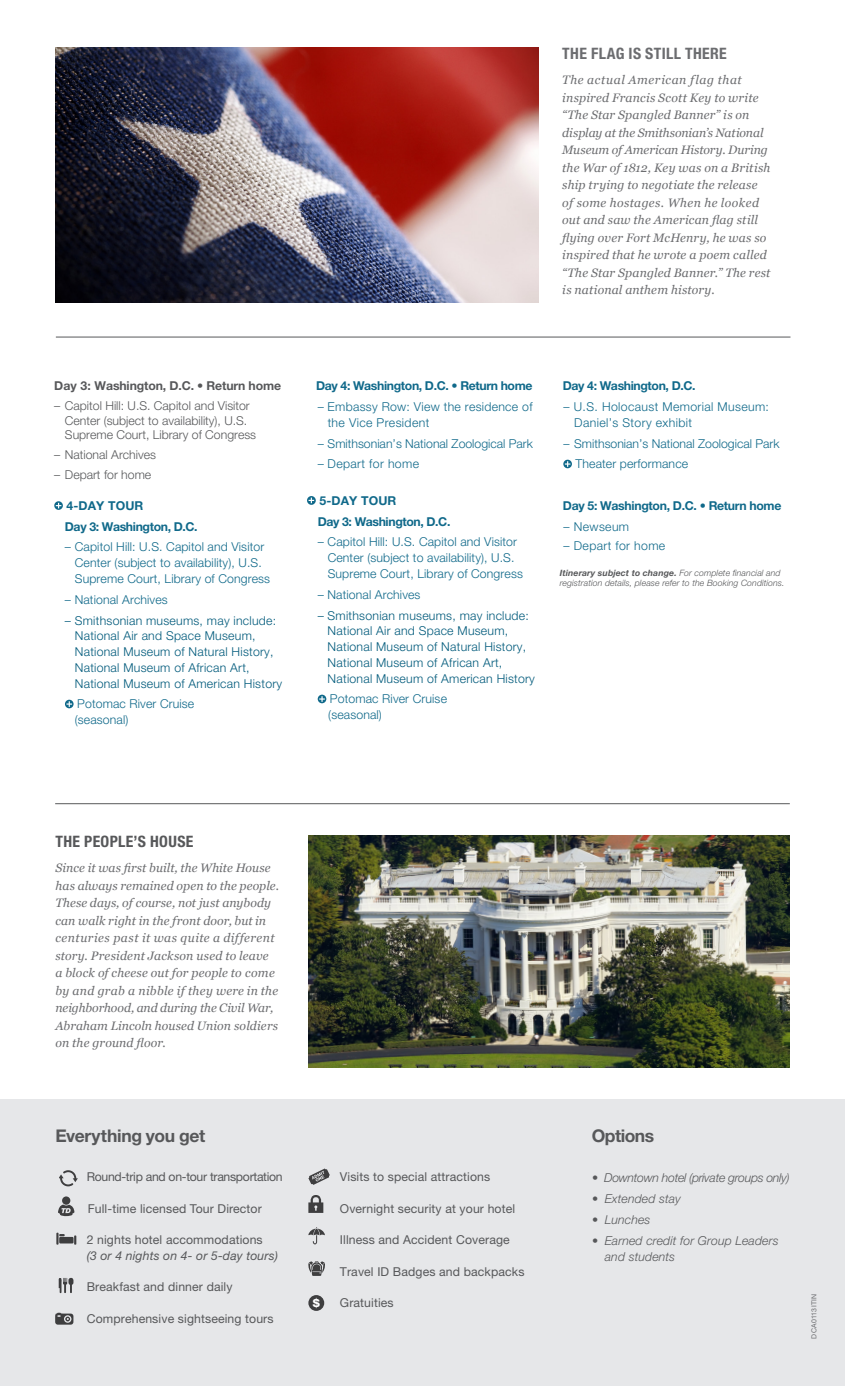
<style>
.page{position:relative;width:845px;height:1386px;background:#fff}
.page>*{position:absolute;margin:0;border:0;box-sizing:border-box;transform-origin:0 0}
._07_pfi_head{font:700 17.5px "Helvetica Neue LT Std";letter-spacing:-.015em;color:#57585a}
._07_pfi_text{font:700 17.5px "Helvetica Neue LT Std";letter-spacing:-.03em;color:#57585a}
.t1{font:700 condensed 15.75px "Helvetica Neue LT Std";letter-spacing:.02em;color:#6c6d70}
.t2{font:700 condensed 15.75px "Helvetica Neue LT Std";letter-spacing:.02em;color:#57585a}
.t3{font:italic 12.25px/17.5px "Georgia";letter-spacing:.01em;color:#6c6d70}
._07_tour_text_sites{font:300 12.25px/15.8px "Helvetica Neue LT Std";letter-spacing:.01em;color:#10698a}
._07_tour_text_sites-2{font:300 12.25px/15.8px "Helvetica Neue LT Std";letter-spacing:.02em;color:#005a7b}
._07_pfi_text-2{font:12.25px "Helvetica Neue LT Std";letter-spacing:.01em;color:#57585a}
._07_tour_text_sites-3{font:700 12.25px "Helvetica Neue LT Std";letter-spacing:-.03em;color:#10698a}
._07_tour_text_sites-4{font:300 12.25px/14.7px "Helvetica Neue LT Std";color:#57585a}
._07_tour_text_sites-5{font:300 12.25px/15.8px "Helvetica Neue LT Std";letter-spacing:.03em;color:#10698a}
._07_pfi_text-3{font:italic 300 12.25px/15.8px "Helvetica Neue LT Std";letter-spacing:.01em;color:#57585a}
._07_pfi_text-4{font:italic 12.25px/15.8px "Helvetica Neue LT Std";letter-spacing:.01em;color:#57585a}
._07_pfi_head-2{font:12.25px "Helvetica Neue LT Std";letter-spacing:-.025em;color:#57585a}
._07_pfi_text-5{font:italic 300 12.25px "Helvetica Neue LT Std";letter-spacing:-.025em;color:#57585a}
._07_tour_text_bold{font:700 12.25px "Helvetica Neue LT Std";letter-spacing:-.01em;color:#57585a}
._07_pfi_head-3{font:12.25px "Helvetica Neue LT Std";letter-spacing:.01em;color:#57585a}
.t4{font:800 11.2px "Helvetica Neue LT Std";color:#fff}
._07_tour_text_sites-6{font:italic 300 8.75px/10.5px "Helvetica Neue LT Std";letter-spacing:.01em;color:#57585a}
.t5{font:7px "Helvetica Neue LT Std";letter-spacing:.05em;color:#6c6d70}
.s1{font-weight:700}
.s2{font-style:normal}
</style>
<div class="page">
<svg style="left:54px;top:501px;width:9px;height:9px"></svg>
<svg style="left:56px;top:503px;width:5px;height:5px"></svg>
<svg style="left:65px;top:700px;width:9px;height:8px"></svg>
<svg style="left:66px;top:701px;width:6px;height:6px"></svg>
<svg style="left:307px;top:496px;width:9px;height:9px"></svg>
<svg style="left:308px;top:498px;width:6px;height:5px"></svg>
<svg style="left:317px;top:695px;width:9px;height:8px"></svg>
<svg style="left:319px;top:696px;width:6px;height:6px"></svg>
<svg style="left:563px;top:460px;width:8px;height:8px"></svg>
<svg style="left:564px;top:461px;width:6px;height:6px"></svg>
<hr style="left:56px;top:337px;width:734px;height:1px;background:#57585a">
<img style="left:56px;top:48px;width:482px;height:254px">
<div style="left:0;top:1099px;width:844px;height:287px;background:#e6e7e9"></div>
<svg style="left:59px;top:1170px;width:19px;height:16px"></svg>
<div style="left:62px;top:1196px;width:8px;height:9px;background:#3e3e3f;border-radius:50%"></div>
<svg style="left:58px;top:1205px;width:16px;height:12px"></svg>
<div style="left:59px;top:1237px;width:14px;height:6px;background:#3e3e3f"></div>
<svg style="left:56px;top:1233px;width:9px;height:12px"></svg>
<svg style="left:74px;top:1235px;width:2px;height:10px"></svg>
<svg style="left:59px;top:1278px;width:14px;height:15px"></svg>
<svg style="left:55px;top:1313px;width:18px;height:12px"></svg>
<svg style="left:308px;top:1168px;width:22px;height:17px"></svg>
<svg style="left:308px;top:1195px;width:15px;height:18px"></svg>
<svg style="left:308px;top:1227px;width:17px;height:17px"></svg>
<svg style="left:308px;top:1261px;width:17px;height:15px"></svg>
<div style="left:308px;top:1295px;width:16px;height:16px;background:#3e3e3f;border-radius:50%"></div>
<img style="left:308px;top:836px;width:481px;height:232px">
<hr style="left:55px;top:803px;width:734px;height:1px;background:#57585a">
<p class="_07_tour_text_bold" style="left:54px;top:378px;width:228px">Day 3: Washington, D.C. • Return home</p>
<p class="_07_tour_text_sites-4" style="left:54px;top:398px;width:197px">– Capitol Hill: U.S. Capitol and Visitor</p>
<p class="_07_tour_text_sites-4" style="left:65px;top:413px;width:193px">Center (subject to availability), U.S.<br>Supreme Court, Library of Congress</p>
<p class="_07_tour_text_sites-4" style="left:54px;top:447px;width:103px">– National Archives</p>
<p class="_07_tour_text_sites-4" style="left:54px;top:467px;width:98px">– Depart for home</p>
<p class="_07_tour_text_sites-3" style="left:66px;top:498px;width:78px">4-DAY TOUR</p>
<p class="_07_tour_text_sites-3" style="left:65px;top:519px;width:134px">Day 3: Washington, D.C.</p>
<p class="_07_tour_text_sites" style="left:75px;top:539px;width:197px;text-indent:-10px">– Capitol Hill: U.S. Capitol and Visitor<br>Center (subject to availability), U.S.<br>Supreme Court, Library of Congress</p>
<p class="_07_tour_text_sites" style="left:65px;top:591px;width:104px">– National Archives</p>
<p class="_07_tour_text_sites-2" style="left:75px;top:612px;width:209px;text-indent:-10px">– Smithsonian museums, may include:<br>National Air and Space Museum, National Museum of Natural History, National Museum of African Art, National Museum of American History</p>
<p class="_07_tour_text_sites" style="left:75px;top:696px;width:121px">Potomac River Cruise (seasonal)</p>
<p class="t1" style="left:562px;top:44px;width:166px">THE FLAG IS STILL THERE</p>
<p class="t3" style="left:562px;top:71px;width:210px">The actual American flag that inspired Francis Scott Key to write “The Star Spangled Banner” is on display at the Smithsonian’s National Museum of American History. During the War of 1812, Key was on a British ship trying to negotiate the release of some hostages. When he looked out and saw the American flag still flying over Fort McHenry, he was so inspired that he wrote a poem called “The Star Spangled Banner.” The rest is national anthem history.</p>
<p class="_07_tour_text_sites-3" style="left:316px;top:378px;width:218px">Day 4: Washington, D.C. • Return home</p>
<p class="_07_tour_text_sites" style="left:327px;top:398px;width:206px;text-indent:-10px">– Embassy Row: View the residence of the Vice President</p>
<p class="_07_tour_text_sites" style="left:317px;top:435px;width:217px">– Smithsonian’s National Zoological Park</p>
<p class="_07_tour_text_sites-5" style="left:317px;top:456px;width:103px">– Depart for home</p>
<p class="_07_tour_text_sites-3" style="left:319px;top:493px;width:78px">5-DAY TOUR</p>
<p class="_07_tour_text_sites-3" style="left:317px;top:514px;width:134px">Day 3: Washington, D.C.</p>
<p class="_07_tour_text_sites" style="left:327px;top:534px;width:197px;text-indent:-10px">– Capitol Hill: U.S. Capitol and Visitor<br>Center (subject to availability), U.S.<br>Supreme Court, Library of Congress</p>
<p class="_07_tour_text_sites" style="left:317px;top:586px;width:104px">– National Archives</p>
<p class="_07_tour_text_sites-2" style="left:327px;top:607px;width:209px;text-indent:-10px">– Smithsonian museums, may include:<br>National Air and Space Museum, National Museum of Natural History, National Museum of African Art, National Museum of American History</p>
<p class="_07_tour_text_sites" style="left:328px;top:691px;width:120px">Potomac River Cruise (seasonal)</p>
<p class="_07_tour_text_sites-3" style="left:562px;top:378px;width:134px">Day 4: Washington, D.C.</p>
<p class="_07_tour_text_sites-5" style="left:574px;top:398px;width:196px;text-indent:-11px">– U.S. Holocaust Memorial Museum:<br>Daniel’s Story exhibit</p>
<p class="_07_tour_text_sites" style="left:563px;top:435px;width:217px">– Smithsonian’s National Zoological Park</p>
<p class="_07_tour_text_sites" style="left:575px;top:456px;width:114px">Theater performance</p>
<p class="_07_tour_text_sites-3" style="left:562px;top:498px;width:220px">Day 5: Washington, D.C. • Return home</p>
<p class="_07_tour_text_sites-5" style="left:563px;top:518px;width:67px">– Newseum</p>
<p class="_07_tour_text_sites-5" style="left:563px;top:537px;width:103px">– Depart for home</p>
<p class="_07_tour_text_sites-6" style="left:559px;top:567px;width:226px"><span class="s1">Itinerary subject to change.</span> For complete financial and registration details, please refer to the Booking Conditions.</p>
<p class="t2" style="left:55px;top:832px;width:139px">THE PEOPLE’S HOUSE</p>
<p class="t3" style="left:55px;top:860px;width:225px">Since it was first built, the White House has always remained open to the people.<br>These days, of course, not just anybody can walk right in the front door, but in centuries past it was quite a different story. President Jackson used to leave<br>a block of cheese out for people to come by and grab a nibble if they were in the neighborhood, and during the Civil War, Abraham Lincoln housed Union soldiers on the ground floor.</p>
<p class="_07_pfi_head" style="left:55px;top:1125px;width:151px">Everything you get</p>
<p class="_07_pfi_text" style="left:591px;top:1125px;width:64px">Options</p>
<p class="_07_pfi_text-5" style="left:592px;top:1171px;width:199px">• Downtown hotel (private groups only)</p>
<p class="_07_pfi_text-3" style="left:592px;top:1191px;width:90px">• Extended stay</p>
<p class="_07_pfi_text-3" style="left:592px;top:1212px;width:60px">• Lunches</p>
<p class="_07_pfi_text-3" style="left:604px;top:1232px;width:175px;text-indent:-13px">• Earned credit for Group Leaders and students</p>
<p class="_07_pfi_head-2" style="left:87px;top:1169px;width:197px">Round-trip and on-tour transportation</p>
<p class="_07_pfi_head-3" style="left:88px;top:1201px;width:175px">Full-time licensed Tour Director</p>
<p class="_07_pfi_text-4" style="left:87px;top:1232px;width:193px"><span class="s2">2 nights hotel accommodations<br></span>(3 or 4 nights on 4- or 5-day tours)</p>
<p class="_07_pfi_text-2" style="left:87px;top:1280px;width:147px">Breakfast and dinner daily</p>
<p class="_07_pfi_text-2" style="left:87px;top:1311px;width:188px">Comprehensive sightseeing tours</p>
<p class="_07_pfi_text-2" style="left:340px;top:1170px;width:152px">Visits to special attractions</p>
<p class="_07_pfi_text-2" style="left:340px;top:1201px;width:177px">Overnight security at your hotel</p>
<p class="_07_pfi_text-2" style="left:340px;top:1233px;width:171px">Illness and Accident Coverage</p>
<p class="_07_pfi_text-2" style="left:340px;top:1264px;width:186px">Travel ID Badges and backpacks</p>
<p class="t4" style="left:312px;top:1296px;width:9px">$</p>
<p class="_07_pfi_text-2" style="left:340px;top:1296px;width:55px">Gratuities</p>
<p class="t5" style="left:809px;top:1339px;width:47px;rotate:-90deg">DCA0113ITIN</p>
</div>
